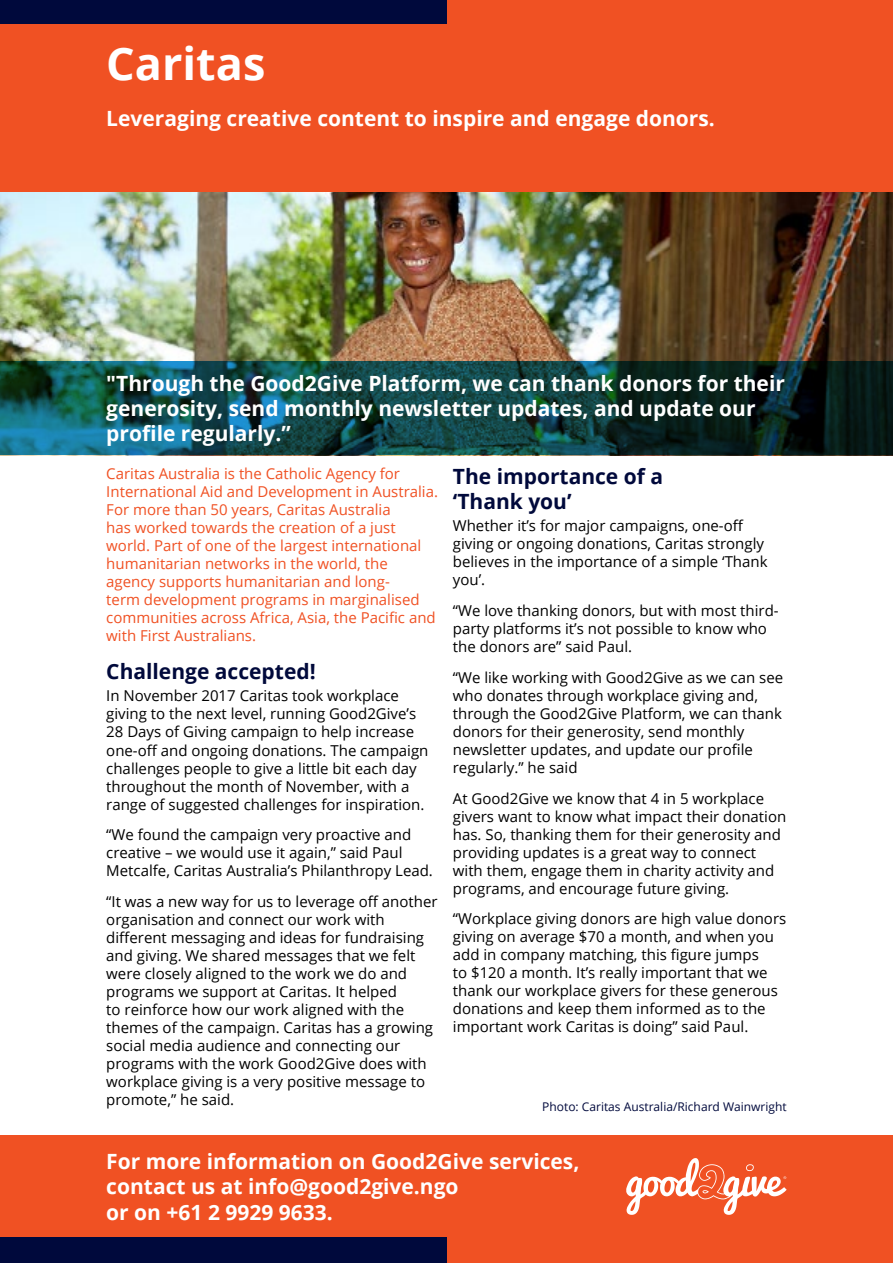
<style>
.page{position:relative;width:893px;height:1263px;background:#fff}
.page>*{position:absolute;margin:0;border:0;box-sizing:border-box;transform-origin:0 0}
.t1{font:700 45px "Open Sans";color:#fff}
.t2{font:700 21px/25.2px "Open Sans";color:#fff}
.t3{font:700 21px/25.2px "Open Sans";color:#00093b}
.t4{font:15px/18px "Open Sans";color:#000}
.t5{font:15px/18px "Open Sans";color:#f05123}
.t6{font:12px "Open Sans";color:#00093c}
</style>
<div class="page">
<img style="left:0;top:191px;width:893px;height:170px">
<div style="left:0;top:0;width:893px;height:191px;background:#f05123"></div>
<div style="left:0;top:0;width:446px;height:24px;background:#00093c"></div>
<div style="left:0;top:1135px;width:893px;height:128px;background:#f05123"></div>
<div style="left:0;top:1237px;width:446px;height:26px;background:#00093c"></div>
<svg style="left:626px;top:1158px;width:161px;height:57px"></svg>
<svg style="left:0;top:361px;width:893px;height:94px;background:#0f4043"></svg>
<h1 class="t1" style="left:106px;top:32px;width:161px">Caritas</h1>
<h2 class="t2" style="left:106px;top:105px;width:610px">Leveraging creative content to inspire and engage donors.</h2>
<h2 class="t2" style="left:106px;top:370px;width:680px">"Through the Good2Give Platform, we can thank donors for their generosity, send monthly newsletter updates, and update our profile regularly.”</h2>
<p class="t5" style="left:106px;top:464px;width:333px">Caritas Australia is the Catholic Agency for International Aid and Development in Australia.<br>For more than 50 years, Caritas Australia<br>has worked towards the creation of a just world. Part of one of the largest international humanitarian networks in the world, the agency supports humanitarian and long-<br>term development programs in marginalised communities across Africa, Asia, the Pacific and with First Australians.</p>
<h2 class="t3" style="left:106px;top:658px;width:211px">Challenge accepted!</h2>
<p class="t4" style="left:106px;top:687px;width:324px">In November 2017 Caritas took workplace giving to the next level, running Good2Give’s 28 Days of Giving campaign to help increase one-off and ongoing donations. The campaign challenges people to give a little bit each day throughout the month of November, with a range of suggested challenges for inspiration.</p>
<p class="t4" style="left:106px;top:825px;width:328px">“We found the campaign very proactive and creative – we would use it again,” said Paul<br>Metcalfe, Caritas Australia’s Philanthropy Lead.</p>
<p class="t4" style="left:106px;top:892px;width:333px">“It was a new way for us to leverage off another organisation and connect our work with different messaging and ideas for fundraising and giving. We shared messages that we felt were closely aligned to the work we do and programs we support at Caritas. It helped<br>to reinforce how our work aligned with the themes of the campaign. Caritas has a growing social media audience and connecting our programs with the work Good2Give does with workplace giving is a very positive message to promote,” he said.</p>
<h2 class="t3" style="left:453px;top:463px;width:212px">The importance of a ‘Thank you’</h2>
<p class="t4" style="left:453px;top:516px;width:316px">Whether it’s for major campaigns, one-off giving or ongoing donations, Caritas strongly believes in the importance of a simple ‘Thank you’.</p>
<p class="t4" style="left:453px;top:601px;width:327px">“We love thanking donors, but with most third&shy;party platforms it’s not possible to know who the donors are” said Paul.</p>
<p class="t4" style="left:453px;top:668px;width:332px">“We like working with Good2Give as we can see who donates through workplace giving and, through the Good2Give Platform, we can thank donors for their generosity, send monthly newsletter updates, and update our profile regularly.” he said</p>
<p class="t4" style="left:453px;top:789px;width:335px">At Good2Give we know that 4 in 5 workplace givers want to know what impact their donation has. So, thanking them for their generosity and providing updates is a great way to connect with them, engage them in charity activity and programs, and encourage future giving.</p>
<p class="t4" style="left:453px;top:909px;width:335px">“Workplace giving donors are high value donors giving on average $70 a month, and when you add in company matching, this figure jumps<br>to $120 a month. It’s really important that we thank our workplace givers for these generous donations and keep them informed as to the important work Caritas is doing” said Paul.</p>
<p class="t6" style="left:542px;top:1098px;width:246px">Photo: Caritas Australia/Richard Wainwright</p>
<h2 class="t2" style="left:106px;top:1148px;width:475px">For more information on Good2Give services, contact us at info@good2give.ngo<br>or on +61 2 9929 9633.</h2>
</div>
